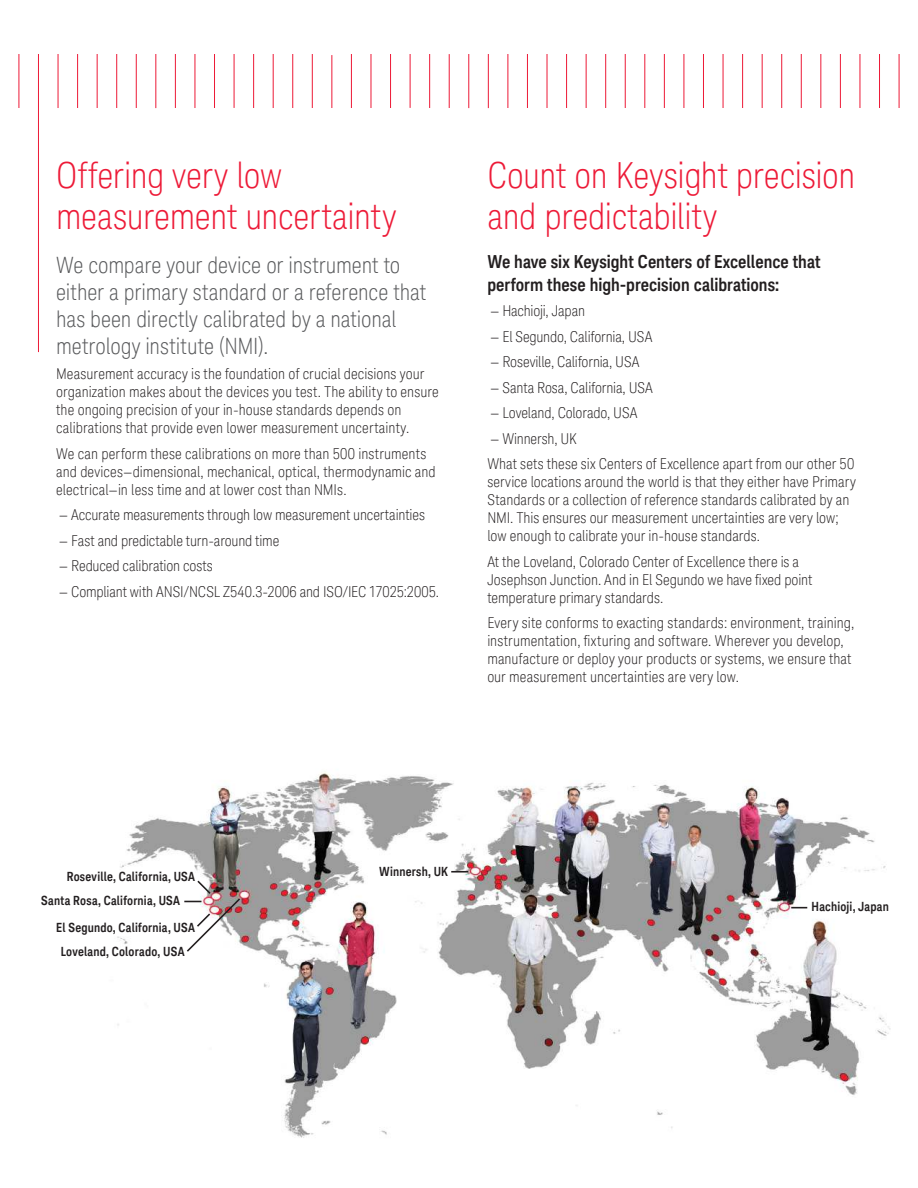
<style>
.page{position:relative;width:918px;height:1188px;background:#fff}
.page>*{position:absolute;margin:0;border:0;box-sizing:border-box;transform-origin:0 0}
.t1{font:300 condensed 36px/40.5px "Keysight Sans";letter-spacing:-.005em;color:#ed1a37}
.t2{font:300 condensed 22.5px/27px "Keysight Sans";color:#58595b}
.t3{font:700 18px/22.5px "Keysight Sans Condensed";color:#231f20}
.t4{font:300 condensed 15px/18px "Keysight Sans";letter-spacing:.005em;color:#231f20}
.t5{font:300 condensed 15px "Keysight Sans";letter-spacing:-.015em;color:#231f20}
.t6{font:700 12.75px "Keysight Sans Condensed";letter-spacing:.015em;color:#231f20}
</style>
<div class="page">
<hr style="left:429px;top:54px;width:1px;height:54px;background:#ed1a37">
<hr style="left:449px;top:54px;width:1px;height:54px;background:#ed1a37">
<hr style="left:468px;top:54px;width:1px;height:54px;background:#ed1a37">
<hr style="left:488px;top:54px;width:1px;height:54px;background:#ed1a37">
<hr style="left:508px;top:54px;width:1px;height:54px;background:#ed1a37">
<hr style="left:527px;top:54px;width:1px;height:54px;background:#ed1a37">
<hr style="left:547px;top:54px;width:1px;height:54px;background:#ed1a37">
<hr style="left:19px;top:54px;width:1px;height:54px;background:#ed1a37">
<hr style="left:566px;top:54px;width:1px;height:54px;background:#ed1a37">
<hr style="left:38px;top:54px;width:1px;height:298px;background:#ed1a37">
<hr style="left:586px;top:54px;width:1px;height:54px;background:#ed1a37">
<hr style="left:58px;top:54px;width:1px;height:54px;background:#ed1a37">
<hr style="left:605px;top:54px;width:1px;height:54px;background:#ed1a37">
<hr style="left:77px;top:54px;width:1px;height:54px;background:#ed1a37">
<hr style="left:625px;top:54px;width:1px;height:54px;background:#ed1a37">
<hr style="left:97px;top:54px;width:1px;height:54px;background:#ed1a37">
<hr style="left:644px;top:54px;width:1px;height:54px;background:#ed1a37">
<hr style="left:116px;top:54px;width:1px;height:54px;background:#ed1a37">
<hr style="left:664px;top:54px;width:1px;height:54px;background:#ed1a37">
<hr style="left:136px;top:54px;width:1px;height:54px;background:#ed1a37">
<hr style="left:684px;top:54px;width:1px;height:54px;background:#ed1a37">
<hr style="left:155px;top:54px;width:1px;height:54px;background:#ed1a37">
<hr style="left:703px;top:54px;width:1px;height:54px;background:#ed1a37">
<hr style="left:175px;top:54px;width:1px;height:54px;background:#ed1a37">
<hr style="left:723px;top:54px;width:1px;height:54px;background:#ed1a37">
<hr style="left:195px;top:54px;width:1px;height:54px;background:#ed1a37">
<hr style="left:742px;top:54px;width:1px;height:54px;background:#ed1a37">
<hr style="left:214px;top:54px;width:1px;height:54px;background:#ed1a37">
<hr style="left:762px;top:54px;width:1px;height:54px;background:#ed1a37">
<hr style="left:234px;top:54px;width:1px;height:54px;background:#ed1a37">
<hr style="left:781px;top:54px;width:1px;height:54px;background:#ed1a37">
<hr style="left:253px;top:54px;width:1px;height:54px;background:#ed1a37">
<hr style="left:801px;top:54px;width:1px;height:54px;background:#ed1a37">
<hr style="left:273px;top:54px;width:1px;height:54px;background:#ed1a37">
<hr style="left:820px;top:54px;width:1px;height:54px;background:#ed1a37">
<hr style="left:292px;top:54px;width:1px;height:54px;background:#ed1a37">
<hr style="left:840px;top:54px;width:1px;height:54px;background:#ed1a37">
<hr style="left:312px;top:54px;width:1px;height:54px;background:#ed1a37">
<hr style="left:860px;top:54px;width:1px;height:54px;background:#ed1a37">
<hr style="left:331px;top:55px;width:1px;height:53px;background:#ed1a37">
<hr style="left:879px;top:54px;width:1px;height:54px;background:#ed1a37">
<hr style="left:351px;top:54px;width:1px;height:54px;background:#ed1a37">
<hr style="left:899px;top:54px;width:1px;height:54px;background:#ed1a37">
<hr style="left:371px;top:54px;width:1px;height:54px;background:#ed1a37">
<hr style="left:390px;top:54px;width:1px;height:54px;background:#ed1a37">
<hr style="left:410px;top:54px;width:1px;height:54px;background:#ed1a37">
<img style="left:117px;top:771px;width:774px;height:367px">
<svg style="left:451px;top:871px;width:17px;height:2px"></svg>
<img style="left:184px;top:879px;width:58px;height:74px">
<svg style="left:791px;top:907px;width:16px;height:1px"></svg>
<h1 class="t1" style="left:56px;top:158px;width:342px">Offering very low measurement uncertainty</h1>
<h2 class="t2" style="left:56px;top:253px;width:372px">We compare your device or instrument to either a primary standard or a reference that has been directly calibrated by a national metrology institute (NMI).</h2>
<p class="t4" style="left:56px;top:366px;width:384px">Measurement accuracy is the foundation of crucial decisions your organization makes about the devices you test. The ability to ensure the ongoing precision of your in-house standards depends on calibrations that provide even lower measurement uncertainty.</p>
<p class="t4" style="left:56px;top:446px;width:381px">We can perform these calibrations on more than 500 instruments and devices—dimensional, mechanical, optical, thermodynamic and electrical—in less time and at lower cost than NMIs.</p>
<p class="t4" style="left:59px;top:507px;width:368px">— Accurate measurements through low measurement uncertainties</p>
<p class="t4" style="left:59px;top:533px;width:222px">— Fast and predictable turn-around time</p>
<p class="t4" style="left:59px;top:558px;width:155px">— Reduced calibration costs</p>
<p class="t4" style="left:59px;top:584px;width:382px">— Compliant with ANSI/NCSL Z540.3-2006 and ISO/IEC 17025:2005.</p>
<h1 class="t1" style="left:487px;top:158px;width:370px">Count on Keysight precision and predictability</h1>
<p class="t3" style="left:487px;top:252px;width:335px">We have six Keysight Centers of Excellence that perform these high-precision calibrations:</p>
<p class="t5" style="left:490px;top:305px;width:97px">— Hachioji, Japan</p>
<p class="t4" style="left:490px;top:329px;width:164px">— El Segundo, California, USA</p>
<p class="t4" style="left:490px;top:354px;width:151px">— Roseville, California, USA</p>
<p class="t4" style="left:490px;top:380px;width:164px">— Santa Rosa, California, USA</p>
<p class="t4" style="left:490px;top:405px;width:149px">— Loveland, Colorado, USA</p>
<p class="t4" style="left:487px;top:427px;width:368px;line-height:25.5px">— Winnersh, UK<br>What sets these six Centers of Excellence apart from our other 50</p>
<p class="t4" style="left:487px;top:474px;width:370px">service locations around the world is that they either have Primary Standards or a collection of reference standards calibrated by an NMI. This ensures our measurement uncertainties are very low; low enough to calibrate your in-house standards.</p>
<p class="t4" style="left:487px;top:554px;width:327px">At the Loveland, Colorado Center of Excellence there is a<br>Josephson Junction. And in El Segundo we have ixed point temperature primary standards.</p>
<p class="t4" style="left:487px;top:615px;width:368px">Every site conforms to exacting standards: environment, training, instrumentation, ixturing and software. Wherever you develop, manufacture or deploy your products or systems, we ensure that our measurement uncertainties are very low.</p>
<p class="t6" style="left:67px;top:871px;width:130px">Roseville, California, USA</p>
<p class="t6" style="left:41px;top:895px;width:140px">Santa Rosa, California, USA</p>
<p class="t6" style="left:56px;top:922px;width:140px">El Segundo, California, USA</p>
<p class="t6" style="left:61px;top:947px;width:125px">Loveland, Colorado, USA</p>
<p class="t6" style="left:379px;top:867px;width:70px">Winnersh, UK</p>
<p class="t6" style="left:812px;top:902px;width:79px">Hachioji, Japan</p>
</div>
